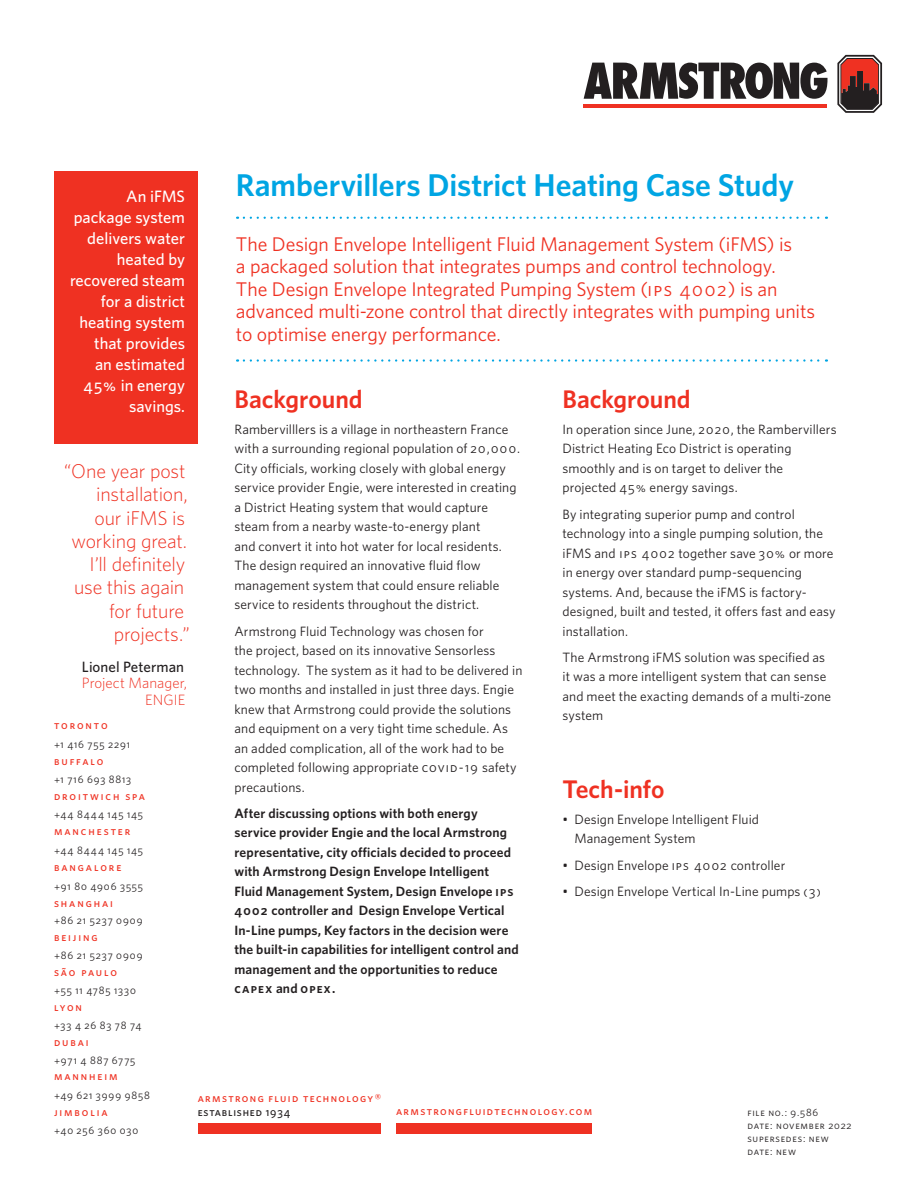
<style>
.page{position:relative;width:918px;height:1188px;background:#fff}
.page>*{position:absolute;margin:0;border:0;box-sizing:border-box;transform-origin:0 0}
.Heading_-_Title{font:600 31.5px "Whitney A";letter-spacing:-.005em;color:#00a5e3}
.Body_-_Copy{font:600 25.5px "Whitney A";color:#ef3122}
.Body_-_Copy-2{font:300 19.95px/23.2px "Whitney A";letter-spacing:-.01em;color:#ef3122;text-align:right}
.Heading_-_Sub_Title{font:19.8px/22.5px "Whitney A";letter-spacing:-.005em;color:#ef3122}
.Heading_-_Quote{font:500 16.5px/21px "Whitney A";color:#fff;text-align:right}
.Body_-_Copy-3{font:300 15px/16.6px "Whitney A";letter-spacing:.005em;color:#ef3122;text-align:right}
.Body_-_Copy-4{font:13.5px/19.5px "Whitney A";letter-spacing:.005em;color:#231f20}
.Body_-_Copy-5{font:600 13.5px/19.5px "Whitney A";letter-spacing:.01em;color:#231f20}
.t1{font:11.55px "Whitney A Medium SC";letter-spacing:.155em;color:#ef3122}
.t2{font:11.55px/13.8px "Whitney A Medium SC";letter-spacing:.11em;color:#ef3122}
.t3{font:11.55px "Whitney A Medium SC";letter-spacing:.115em;color:#ef3122}
.t4{font:10.65px "Whitney A Book SC";letter-spacing:.08em;color:#231f20}
.t5{font:10.5px "Whitney A Book SC";letter-spacing:.07em;color:#231f20}
.s1{font-family:"Whitney A Medium SC";font-weight:400}
.s2{font-weight:500;color:#231f20}
.s3{font-family:"Whitney A Book SC"}
.s4{font-family:"Whitney A Semibold SC";font-weight:400}
.s5{color:#231f20}
</style>
<div class="page">
<svg style="left:584px;top:63px;width:244px;height:36px"></svg>
<hr style="left:583px;top:105px;width:244px;height:3px;background:#ef3122">
<svg style="left:837px;top:55px;width:45px;height:58px;background:#854642"></svg>
<div style="left:54px;top:171px;width:144px;height:273px;background:#ef3122"></div>
<svg style="left:244px;top:217px;width:583px;height:2px"></svg>
<svg style="left:244px;top:359px;width:583px;height:3px"></svg>
<div style="left:396px;top:1124px;width:196px;height:10px;background:#ef3122"></div>
<div style="left:199px;top:1124px;width:182px;height:10px;background:#ef3122"></div>
<p class="Heading_-_Quote" style="left:70px;top:186px;width:116px">An iFMS package system delivers water heated by recovered steam for a district heating system that provides<br>an estimated<br><span class="s1">45%</span> in energy savings.</p>
<p class="Body_-_Copy-2" style="left:64px;top:459px;width:127px">“One year post installation,<br>our iFMS is working great.<br>I’ll definitely use this again for future projects.”</p>
<p class="Body_-_Copy-3" style="left:82px;top:658px;width:107px"><span class="s2">Lionel Peterman<br></span>Project Manager,<br>ENGIE</p>
<p class="t1" style="left:54px;top:718px;width:55px">toronto</p>
<p class="t4" style="left:54px;top:738px;width:77px">+1 416 755 2291</p>
<p class="t1" style="left:54px;top:754px;width:51px">buffalo</p>
<p class="t4" style="left:54px;top:772px;width:79px">+1 716 693 8813</p>
<p class="t1" style="left:54px;top:788px;width:93px">droitwich spa</p>
<p class="t4" style="left:54px;top:807px;width:90px">+44 8444 145 145</p>
<p class="t1" style="left:54px;top:823px;width:78px">manchester</p>
<p class="t4" style="left:54px;top:843px;width:90px">+44 8444 145 145</p>
<p class="t1" style="left:54px;top:859px;width:69px">bangalore</p>
<p class="t4" style="left:54px;top:879px;width:91px">+91 80 4906 3555</p>
<p class="t1" style="left:54px;top:895px;width:61px">shanghai</p>
<p class="t4" style="left:54px;top:914px;width:90px">+86 21 5237 0909</p>
<p class="t1" style="left:54px;top:930px;width:45px">beijing</p>
<p class="t4" style="left:54px;top:948px;width:90px">+86 21 5237 0909</p>
<p class="t1" style="left:54px;top:964px;width:65px">são paulo</p>
<p class="t4" style="left:54px;top:983px;width:83px">+55 11 4785 1330</p>
<p class="t1" style="left:54px;top:999px;width:30px">lyon</p>
<p class="t4" style="left:54px;top:1018px;width:89px">+33 4 26 83 78 74</p>
<p class="t1" style="left:54px;top:1034px;width:36px">dubai</p>
<p class="t4" style="left:54px;top:1053px;width:83px">+971 4 887 6775</p>
<p class="t1" style="left:54px;top:1069px;width:65px">mannheim</p>
<p class="Heading_-_Title" style="left:236px;top:164px;width:560px">Rambervillers District Heating Case Study</p>
<p class="Heading_-_Sub_Title" style="left:236px;top:232px;width:581px">The Design Envelope Intelligent Fluid Management System (iFMS) is<br>a packaged solution that integrates pumps and control technology.<br>The Design Envelope Integrated Pumping System (<span class="s3">ips 4002</span>) is an advanced multi-zone control that directly integrates with pumping units to optimise energy performance.</p>
<p class="Body_-_Copy" style="left:234px;top:382px;width:130px">Background</p>
<p class="Body_-_Copy-4" style="left:234px;top:419px;width:287px">Rambervilllers is a village in northeastern France with a surrounding regional population of <span class="s3">20,000</span>.<br>City officials, working closely with global energy service provider Engie, were interested in creating a District Heating system that would capture steam from a nearby waste-to-energy plant<br>and convert it into hot water for local residents.<br>The design required an innovative fluid flow management system that could ensure reliable service to residents throughout the district.</p>
<p class="Body_-_Copy-4" style="left:234px;top:621px;width:289px">Armstrong Fluid Technology was chosen for<br>the project, based on its innovative Sensorless technology. The system as it had to be delivered in two months and installed in just three days. Engie knew that Armstrong could provide the solutions and equipment on a very tight time schedule. As an added complication, all of the work had to be completed following appropriate <span class="s3">covid-19</span> safety precautions.</p>
<p class="Body_-_Copy-5" style="left:234px;top:803px;width:286px">After discussing options with both energy service provider Engie and the local Armstrong representative, city officials decided to proceed with Armstrong Design Envelope Intelligent Fluid Management System, Design Envelope <span class="s4">ips 4002</span> controller and Design Envelope Vertical In-Line pumps, Key factors in the decision were the built-in capabilities for intelligent control and management and the opportunities to reduce <span class="s4">capex</span> and <span class="s4">opex</span>.</p>
<p class="Body_-_Copy" style="left:562px;top:382px;width:130px">Background</p>
<p class="Body_-_Copy-4" style="left:562px;top:419px;width:276px">In operation since June, <span class="s3">2020</span>, the Rambervillers District Heating Eco District is operating smoothly and is on target to deliver the projected <span class="s3">45%</span> energy savings.</p>
<p class="Body_-_Copy-4" style="left:562px;top:504px;width:275px">By integrating superior pump and control technology into a single pumping solution, the iFMS and <span class="s3">ips 4002</span> together save <span class="s3">30%</span> or more in energy over standard pump-sequencing systems. And, because the iFMS is factory&shy;designed, built and tested, it offers fast and easy installation.</p>
<p class="Body_-_Copy-4" style="left:562px;top:647px;width:270px">The Armstrong iFMS solution was specified as it was a more intelligent system that can sense and meet the exacting demands of a multi-zone system</p>
<p class="Body_-_Copy" style="left:562px;top:772px;width:104px">Tech-info</p>
<p class="Body_-_Copy-4" style="left:574px;top:809px;width:186px;text-indent:-12px">• Design Envelope Intelligent Fluid<br>Management System</p>
<p class="Body_-_Copy-4" style="left:562px;top:855px;width:224px">• Design Envelope <span class="s3">ips 4002</span> controller</p>
<p class="Body_-_Copy-4" style="left:562px;top:881px;width:260px">• Design Envelope Vertical In-Line pumps <span class="s3">(3)</span></p>
<p class="t4" style="left:54px;top:1088px;width:97px">+49 621 3999 9858</p>
<p class="t2" style="left:198px;top:1091px;width:185px">armstrong fluid technology® <span class="s5">established 1934</span></p>
<p class="t1" style="left:54px;top:1104px;width:55px">jimbolia</p>
<p class="t3" style="left:396px;top:1103px;width:198px">armstrongfluidtechnology.com</p>
<p class="t4" style="left:54px;top:1123px;width:86px">+40 256 360 030</p>
<p class="t5" style="left:747px;top:1106px;width:72px">file no.: 9.586</p>
<p class="t5" style="left:747px;top:1118px;width:106px">date: november 2022</p>
<p class="t5" style="left:747px;top:1131px;width:83px">supersedes: new</p>
<p class="t5" style="left:747px;top:1144px;width:50px">date: new</p>
</div>
